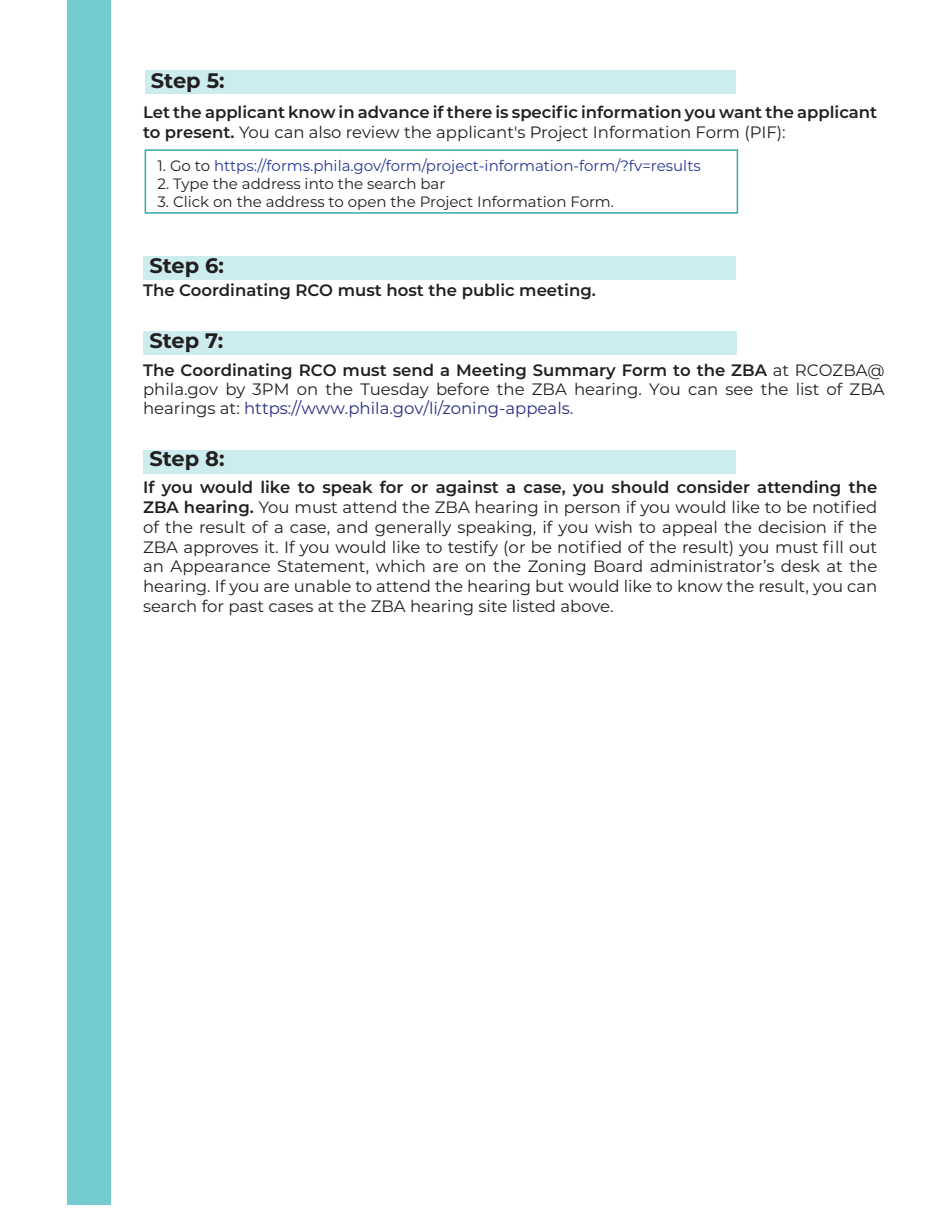
<style>
.page{position:relative;width:945px;height:1215px;background:#fff}
.page>*{position:absolute;margin:0;border:0;box-sizing:border-box;transform-origin:0 0}
.t1{font:700 21px "Montserrat";color:#231f20}
.t2{font:16.5px/19.8px "Montserrat";color:#231f20;text-align:justify}
.t3{font:600 16.5px/19.8px "Montserrat";color:#231f20}
.t4{font:15px "Montserrat";color:#231f20}
.t5{font:15px "Montserrat";color:#293895}
.s1{font-weight:400}
.s2{color:#231f20}
.s3{font-weight:600}
.s4{color:#2a2d80}
</style>
<div class="page">
<div style="left:145px;top:70px;width:591px;height:24px;background:#cdeced"></div>
<div style="left:143px;top:256px;width:593px;height:24px;background:#cdeced"></div>
<div style="left:143px;top:331px;width:594px;height:24px;background:#cdeced"></div>
<div style="left:143px;top:450px;width:593px;height:24px;background:#cdeced"></div>
<div style="left:68px;top:0;width:43px;height:1204px;background:#74ccd0"></div>
<div style="left:145px;top:149px;width:593px;height:65px;border:2px solid #34acac"></div>
<p class="t1" style="left:151px;top:65px;width:75px">Step 5:</p>
<p class="t3" style="left:143px;top:102px;width:736px">Let the applicant know in advance if there is specific information you want the applicant to present. <span class="s1">You can also review the applicant's Project Information Form (PIF):</span></p>
<p class="t5" style="left:158px;top:155px;width:545px"><span class="s2">1. Go to</span> https://forms.phila.gov/form/project-information-form/?fv=results</p>
<p class="t4" style="left:158px;top:173px;width:289px">2. Type the address into the search bar</p>
<p class="t4" style="left:158px;top:191px;width:458px">3. Click on the address to open the Project Information Form.</p>
<p class="t1" style="left:149px;top:251px;width:76px">Step 6:</p>
<p class="t3" style="left:143px;top:280px;width:454px">The Coordinating RCO must host the public meeting.</p>
<p class="t1" style="left:149px;top:326px;width:75px">Step 7:</p>
<p class="t2" style="left:143px;top:360px;width:743px;line-height:19.2px"><span class="s3">The Coordinating RCO must send a Meeting Summary Form to the ZBA</span> at RCOZBA@ phila.gov by 3PM on the Tuesday before the ZBA hearing. You can see the list of ZBA hearings at: <span class="s4">https://www.phila.gov/li/zoning-appeals.</span></p>
<p class="t1" style="left:149px;top:444px;width:77px">Step 8:</p>
<p class="t2" style="left:143px;top:477px;width:736px"><span class="s3">If you would like to speak for or against a case, you should consider attending the ZBA hearing.</span> You must attend the ZBA hearing in person if you would like to be notified of the result of a case, and generally speaking, if you wish to appeal the decision if the ZBA approves it. If you would like to testify (or be notified of the result) you must fill out an Appearance Statement, which are on the Zoning Board administrator’s desk at the hearing. If you are unable to attend the hearing but would like to know the result, you can search for past cases at the ZBA hearing site listed above.</p>
</div>
